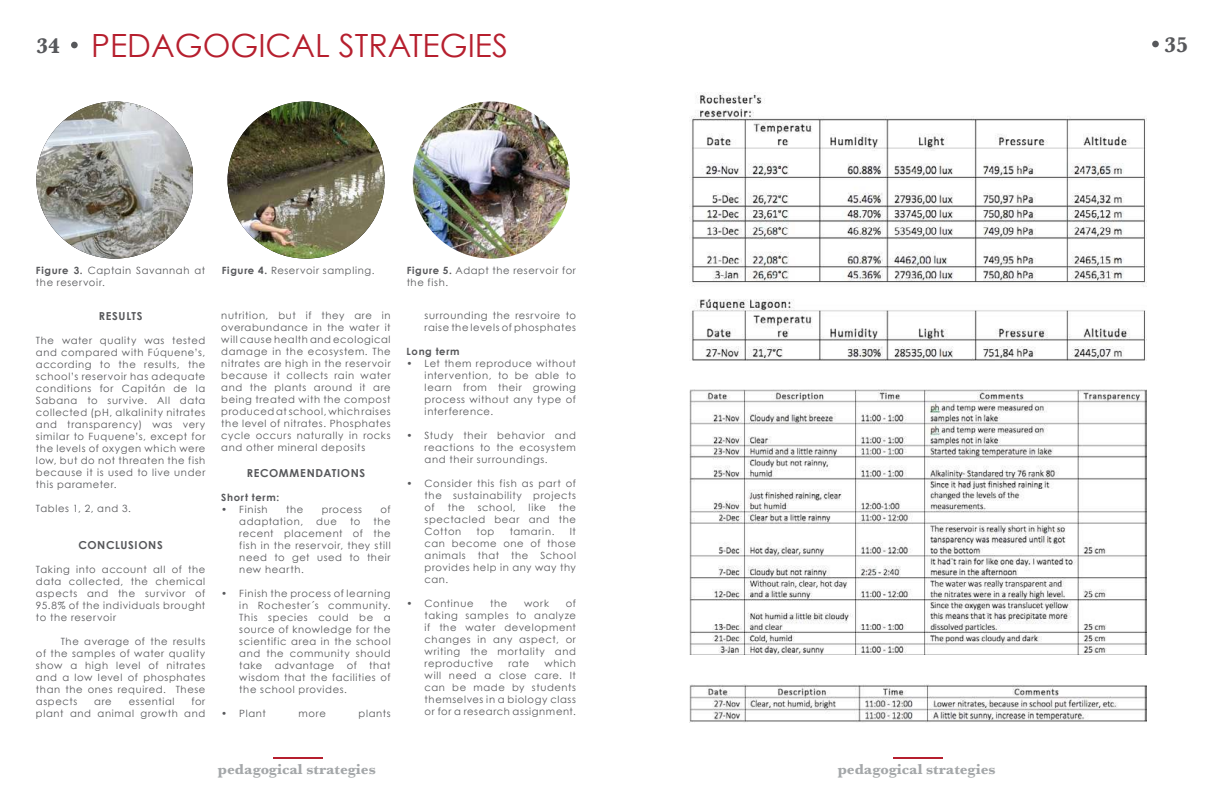
<style>
.page{position:relative;width:1224px;height:792px;background:#fff}
.page>*{position:absolute;margin:0;border:0;box-sizing:border-box;transform-origin:0 0}
.t1{font:32px "Century Gothic";color:#b61f2e}
.t2{font:700 22px "Baskerville";color:#57585b}
.t3{font:700 15px "Baskerville";color:#a4a7a9}
.t4{font:700 11px "Century Gothic";letter-spacing:.06em;color:#57585b}
.t5{font:10px/12px "Century Gothic";letter-spacing:.06em;color:#57585b;text-align:justify}
.t6{font:700 10px "Century Gothic";letter-spacing:.06em;color:#57585b}
.s1{font-family:"Baskerville";font-weight:700;font-size:22px;color:#57585b}
.s2{font-weight:700}
</style>
<div class="page">
<div style="left:71px;top:42px;width:7px;height:6px;background:#57585b;border-radius:50%"></div>
<hr style="left:274px;top:757px;width:49px;height:2px;background:#b61f2e">
<img style="left:413px;top:101px;width:157px;height:158px;border-radius:79px">
<img style="left:36px;top:101px;width:157px;height:158px">
<img style="left:228px;top:101px;width:157px;height:158px;border-radius:79px">
<div style="left:1152px;top:41px;width:7px;height:6px;background:#57585b;border-radius:50%"></div>
<hr style="left:894px;top:757px;width:49px;height:2px;background:#b61f2e">
<img style="left:689px;top:93px;width:458px;height:267px">
<img style="left:689px;top:389px;width:458px;height:266px">
<img style="left:689px;top:685px;width:458px;height:37px">
<h1 class="t1" style="left:36px;top:32px;width:473px"><span class="s1">34</span> PEDAGOGICAL STRATEGIES</h1>
<p class="t5" style="left:36px;top:265px;width:171px"><span class="s2">Figure 3.</span> Captain Savannah at the reservoir.</p>
<p class="t5" style="left:222px;top:264px;width:154px"><span class="s2">Figure 4.</span> Reservoir sampling.</p>
<p class="t4" style="left:99px;top:311px;width:45px">RESULTS</p>
<p class="t5" style="left:36px;top:335px;width:171px">The water quality was tested and compared with Fúquene’s, according to the results, the school’s reservoir has adequate conditions for Capitán de la Sabana to survive. All data collected (pH, alkalinity nitrates and transparency) was very similar to Fuquene’s, except for the levels of oxygen which were low, but do not threaten the fish because it is used to live under this parameter.</p>
<p class="t5" style="left:36px;top:502px;width:97px">Tables 1, 2, and 3.</p>
<p class="t4" style="left:78px;top:540px;width:86px">CONCLUSIONS</p>
<p class="t5" style="left:36px;top:564px;width:171px">Taking into account all of the data collected, the chemical aspects and the survivor of 95.8% of the individuals brought to the reservoir</p>
<p class="t5" style="left:36px;top:636px;width:171px;text-indent:25px">The average of the results of the samples of water quality show a high level of nitrates and a low level of phosphates than the ones required. These aspects</p>
<p class="t5" style="left:36px;top:696px;width:171px;text-align:right">for<br>plant and animal growth and</p>
<p class="t5" style="left:94px;top:696px;width:19px">are</p>
<p class="t5" style="left:129px;top:696px;width:47px">essential</p>
<p class="t5" style="left:221px;top:311px;width:171px">nutrition, but if they are in overabundance in the water it will cause health and ecological damage in the ecosystem. The nitrates are high in the reservoir because it collects rain water and the plants around it are being treated with the compost produced at school, which raises the level of nitrates. Phosphates cycle occurs naturally in rocks and other mineral deposits</p>
<p class="t4" style="left:247px;top:468px;width:120px">RECOMMENDATIONS</p>
<p class="t6" style="left:221px;top:492px;width:59px">Short term:</p>
<p class="t5" style="left:221px;top:504px;width:48px">• Finish</p>
<p class="t5" style="left:286px;top:504px;width:19px">the</p>
<p class="t5" style="left:322px;top:504px;width:42px">process</p>
<p class="t5" style="left:381px;top:504px;width:12px">of</p>
<p class="t5" style="left:239px;top:516px;width:65px">adaptation,</p>
<p class="t5" style="left:316px;top:516px;width:22px">due</p>
<p class="t5" style="left:350px;top:516px;width:12px">to</p>
<p class="t5" style="left:239px;top:516px;width:153px;text-indent:134px">the recent placement of the fish in the reservoir, they still need to get used to their new hearth.</p>
<p class="t5" style="left:239px;top:588px;width:153px;text-indent:-18px">• Finish the process of learning in Rochester´s community.<br>This species could be a source of knowledge for the scientific area in the school and the community should take advantage of that wisdom that the facilities of the school provides.</p>
<p class="t5" style="left:221px;top:708px;width:46px">• Plant</p>
<p class="t5" style="left:299px;top:708px;width:29px">more</p>
<p class="t5" style="left:359px;top:708px;width:34px">plants</p>
<p class="t5" style="left:407px;top:265px;width:171px"><span class="s2">Figure 5.</span> Adapt the reservoir for the fish.</p>
<p class="t5" style="left:425px;top:311px;width:153px">surrounding the resrvoire to raise the levels of phosphates</p>
<p class="t6" style="left:407px;top:347px;width:55px">Long term</p>
<p class="t5" style="left:425px;top:359px;width:153px;text-indent:-18px">• Let them reproduce without intervention, to be able to learn from their growing process without any type of interference.</p>
<p class="t5" style="left:425px;top:431px;width:153px;text-indent:-18px">• Study their behavior and reactions to the ecosystem and their surroundings.</p>
<p class="t5" style="left:425px;top:479px;width:153px;text-indent:-18px">• Consider this fish as part of the sustainability projects of</p>
<p class="t5" style="left:448px;top:503px;width:19px">the</p>
<p class="t5" style="left:478px;top:503px;width:39px">school,</p>
<p class="t5" style="left:529px;top:503px;width:19px">like</p>
<p class="t5" style="left:425px;top:503px;width:153px;text-indent:134px">the spectacled bear and the Cotton</p>
<p class="t5" style="left:477px;top:526px;width:19px">top</p>
<p class="t5" style="left:510px;top:526px;width:46px">tamarin.</p>
<p class="t5" style="left:425px;top:526px;width:153px;text-indent:145px">It can become one of those animals that the School provides help in any way thy can.</p>
<p class="t5" style="left:407px;top:599px;width:68px">• Continue</p>
<p class="t5" style="left:490px;top:599px;width:19px">the</p>
<p class="t5" style="left:524px;top:599px;width:26px">work</p>
<p class="t5" style="left:425px;top:599px;width:153px;text-indent:141px">of taking samples to analyze if the water development changes in any aspect, or writing the mortality and reproductive</p>
<p class="t5" style="left:425px;top:659px;width:153px;text-indent:120px">which will need a close care. It can be made by students themselves in a biology class or for a research assignment.</p>
<p class="t5" style="left:508px;top:659px;width:23px">rate</p>
<h3 class="t3" style="left:218px;top:764px;width:159px">pedagogical strategies</h3>
<h2 class="t2" style="left:1165px;top:37px;width:25px">35</h2>
<h3 class="t3" style="left:838px;top:764px;width:159px">pedagogical strategies</h3>
</div>
